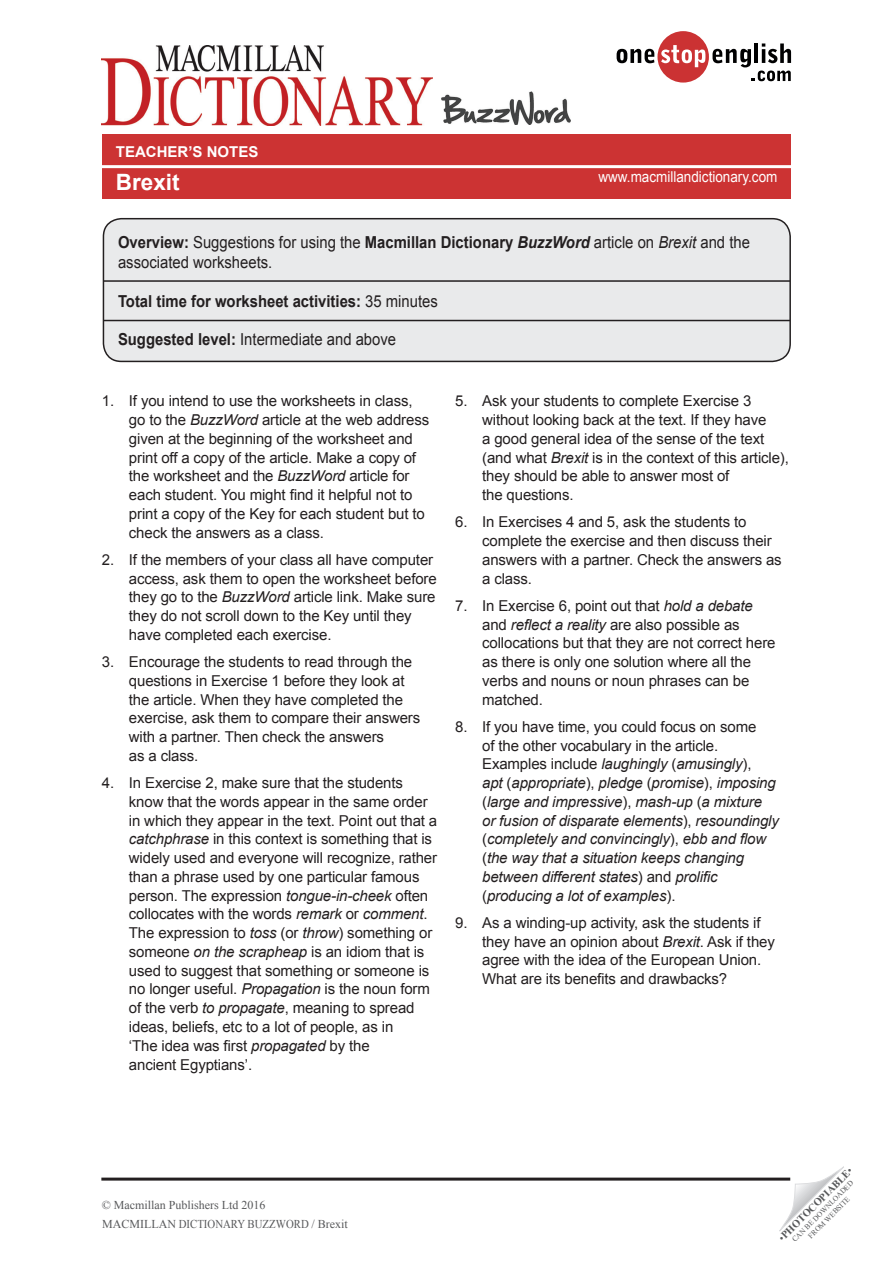
<style>
.page{position:relative;width:893px;height:1263px;background:#fff}
.page>*{position:absolute;margin:0;border:0;box-sizing:border-box;transform-origin:0 0}
.t1{font:700 22.5px "Arial";color:#fff}
.TG_notes{font:16.5px/19.5px "Arial";color:#231f20;scale:.9 1}
.TG_notes-2{font:700 16.5px "Arial";color:#231f20;scale:.9 1}
.t2{font:15px/18.8px "Arial";letter-spacing:-.01em;color:#231f20}
.t3{font:italic 15px/18.8px "Arial";letter-spacing:-.01em;color:#231f20}
.t4{font:15px "Arial";color:#fff;scale:.9 1}
.Gap_fill_text{font:700 15px "Arial";color:#fff}
.t5{font:12px/18.8px "Times New Roman";color:#57585a}
.t6{font:700 10.5px "Times New Roman";color:#57585a}
.t7{font:7.5px/9px "Times New Roman";color:#57585a;text-align:center}
.s1{font-weight:700}
.s2{font-weight:700;font-style:italic}
.s3{font-style:italic}
.s4{font-weight:400}
.s5{font-style:normal}
</style>
<div class="page">
<svg style="left:779px;top:1167px;width:65px;height:64px"></svg>
<hr style="left:101px;top:1177px;width:689px;height:3px;background:#231f20">
<div style="left:102px;top:134px;width:689px;height:65px;background:#c33"></div>
<hr style="left:102px;top:165px;width:689px;height:3px;background:#fff">
<svg style="left:617px;top:31px;width:174px;height:52px"></svg>
<img style="left:101px;top:46px;width:331px;height:79px">
<img style="left:442px;top:92px;width:128px;height:33px">
<div style="left:103px;top:219px;width:687px;height:142px;background:#e9eaeb;border-radius:18px"></div>
<div style="left:103px;top:218px;width:688px;height:144px;border:2px solid #231f20;border-radius:18px"></div>
<hr style="left:103px;top:280px;width:687px;height:2px;background:#231f20">
<hr style="left:103px;top:320px;width:687px;height:1px;background:#231f20">
<p class="Gap_fill_text" style="left:116px;top:141px;width:144px">TEACHER’S NOTES</p>
<h1 class="t1" style="left:116px;top:167px;width:65px">Brexit</h1>
<p class="t4" style="left:598px;top:167px;width:200px">www.macmillandictionary.com</p>
<p class="TG_notes" style="left:118px;top:233px;width:704px"><span class="s1">Overview:</span> Suggestions for using the <span class="s1">Macmillan Dictionary</span> <span class="s2">BuzzWord</span> article on <span class="s3">Brexit</span> and the associated worksheets.</p>
<p class="TG_notes-2" style="left:118px;top:290px;width:357px">Total time for worksheet activities: <span class="s4">35 minutes</span></p>
<p class="TG_notes" style="left:118px;top:329px;width:311px"><span class="s1">Suggested level:</span> Intermediate and above</p>
<p class="t2" style="left:129px;top:392px;width:302px;text-indent:-27px">1. If you intend to use the worksheets in class, go to the <span class="s3">BuzzWord</span> article at the web address given at the beginning of the worksheet and print off a copy of the article. Make a copy of the worksheet and the <span class="s3">BuzzWord</span> article for each student. You might find it helpful not to print a copy of the Key for each student but to check the answers as a class.</p>
<p class="t2" style="left:129px;top:550px;width:309px;text-indent:-27px">2. If the members of your class all have computer access, ask them to open the worksheet before they go to the <span class="s3">BuzzWord</span> article link. Make sure they do not scroll down to the Key until they have completed each exercise.</p>
<p class="t2" style="left:129px;top:653px;width:293px;text-indent:-27px">3. Encourage the students to read through the questions in Exercise 1 before they look at the article. When they have completed the exercise, ask them to compare their answers with a partner. Then check the answers<br>as a class.</p>
<p class="t2" style="left:129px;top:774px;width:310px;text-indent:-27px">4. In Exercise 2, make sure that the students know that the words appear in the same order in which they appear in the text. Point out that a <span class="s3">catchphrase</span> in this context is something that is widely used and everyone will recognize, rather than a phrase used by one particular famous person. The expression <span class="s3">tongue-in-cheek</span> often collocates with the words <span class="s3">remark</span> or <span class="s3">comment</span>.<br>The expression to <span class="s3">toss</span> (or <span class="s3">throw</span>) something or someone <span class="s3">on the scrapheap</span> is an idiom that is used to suggest that something or someone is no longer useful. <span class="s3">Propagation</span> is the noun form of the verb <span class="s3">to propagate</span>, meaning to spread ideas, beliefs, etc to a lot of people, as in<br>‘The idea was first <span class="s3">propagated</span> by the<br>ancient Egyptians’.</p>
<p class="t2" style="left:482px;top:392px;width:308px;text-indent:-27px">5. Ask your students to complete Exercise 3 without looking back at the text. If they have<br>a good general idea of the sense of the text (and what <span class="s3">Brexit</span> is in the context of this article), they should be able to answer most of<br>the questions.</p>
<p class="t2" style="left:482px;top:513px;width:301px;text-indent:-27px">6. In Exercises 4 and 5, ask the students to complete the exercise and then discuss their answers with a partner. Check the answers as a class.</p>
<p class="t2" style="left:482px;top:596px;width:295px;text-indent:-27px">7. In Exercise 6, point out that <span class="s3">hold a debate </span>and <span class="s3">reflect a reality</span> are also possible as collocations but that they are not correct here as there is only one solution where all the verbs and nouns or noun phrases can be matched.</p>
<p class="t3" style="left:482px;top:717px;width:298px;text-indent:-27px"><span class="s5">8. If you have time, you could focus on some<br>of the other vocabulary in the article.<br>Examples include</span> laughingly <span class="s5">(</span>amusingly<span class="s5">),<br></span>apt <span class="s5">(</span>appropriate<span class="s5">),</span> pledge <span class="s5">(</span>promise<span class="s5">),</span> imposing <span class="s5">(</span>large and impressive<span class="s5">),</span> mash-up <span class="s5">(</span>a mixture<br>or fusion of disparate elements<span class="s5">),</span> resoundingly <span class="s5">(</span>completely and convincingly<span class="s5">),</span> ebb and flow <span class="s5">(</span>the way that a situation keeps changing between different states<span class="s5">) and</span> prolific <span class="s5">(</span>producing a lot of examples<span class="s5">).</span></p>
<p class="t2" style="left:482px;top:913px;width:294px;text-indent:-27px">9. As a winding-up activity, ask the students if they have an opinion about <span class="s3">Brexit</span>. Ask if they agree with the idea of the European Union.<br>What are its benefits and drawbacks?</p>
<p class="t5" style="left:102px;top:1195px;width:248px">© Macmillan Publishers Ltd 2016<br>MACMILLAN DICTIONARY BUZZWORD / Brexit</p>
<p class="t6" style="left:775px;top:1234px;width:101px;rotate:-45deg"><span class="s4">•</span>PHOTOCOPIABLE<span class="s4">•</span></p>
<p class="t7" style="left:790px;top:1237px;width:85px;rotate:-45deg">CAN BE DOWNLOADED<br>FROM WEBSITE</p>
</div>
